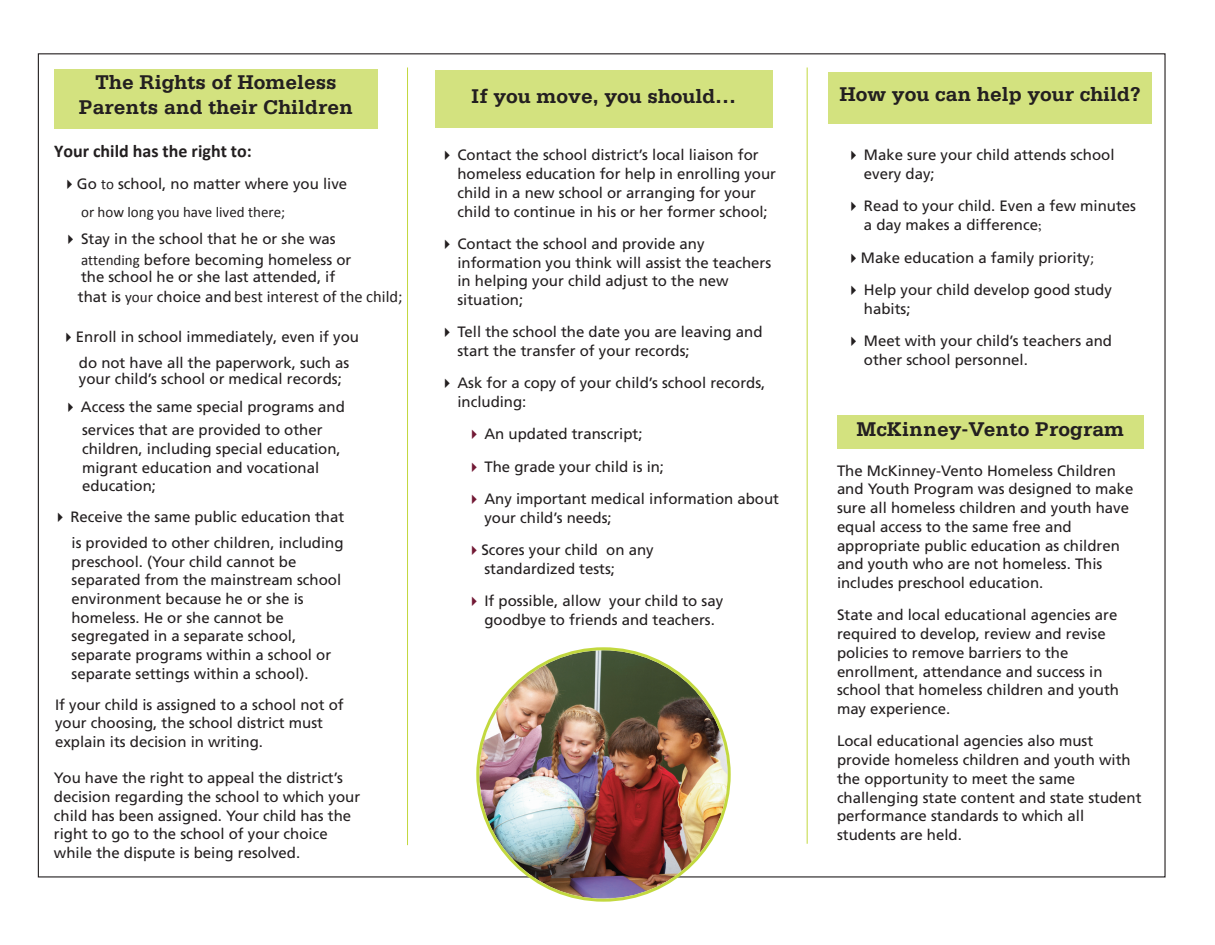
<style>
.page{position:relative;width:1215px;height:945px;background:#fff}
.page>*{position:absolute;margin:0;border:0;box-sizing:border-box;transform-origin:0 0}
.t1{font:700 21px/25.2px "Serifa Std";color:#231f20;text-align:center}
.t2{font:700 18px "Calibri";color:#231f20}
.t3{font:16.5px "Calibri";color:#231f20}
.t4{font:15px/18.8px "Frutiger";color:#231f20}
.t5{font:15px "Calibri";color:#231f20}
.s1{font-family:"Calibri"}
.s2{font-family:"Frutiger";font-size:15px}
.s3{font-size:15px}
.s4{color:#721935}
.s5{font-family:"Minion Pro"}
</style>
<div class="page">
<div style="left:54px;top:69px;width:324px;height:59px;background:#d3e27f"></div>
<div style="left:435px;top:70px;width:337px;height:58px;background:#d3e27f"></div>
<div style="left:828px;top:72px;width:324px;height:52px;background:#d3e27f"></div>
<div style="left:837px;top:416px;width:306px;height:33px;background:#d3e27f"></div>
<img style="left:476px;top:647px;width:255px;height:255px">
<hr style="left:407px;top:68px;width:1px;height:777px;background:#c2d83f">
<hr style="left:807px;top:68px;width:1px;height:776px;background:#c2d83f">
<h1 class="t1" style="left:79px;top:72px;width:276px">The Rights of Homeless<br>Parents and their Children</h1>
<p class="t2" style="left:54px;top:139px;width:199px">Your child has the right to:</p>
<p class="t4" style="left:62px;top:176px;width:287px">✔Go <span class="s1">to</span> school, no matter where you live</p>
<p class="t5" style="left:81px;top:202px;width:206px">or how long you have lived there;</p>
<p class="t4" style="left:81px;top:230px;width:272px;line-height:20.1px;text-indent:-18px">✔ Stay in the school that he or she was <span class="s1">attending</span> before becoming homeless or</p>
<p class="t4" style="left:81px;top:268px;width:256px">the school he or she last attended, if</p>
<p class="t3" style="left:78px;top:286px;width:326px"><span class="s2">that is</span> <span class="s3">your</span> <span class="s2">choice and</span> best interest of the child;</p>
<p class="t4" style="left:61px;top:325px;width:300px;line-height:25.5px;text-align:center">✔Enroll in school immediately, even if you do not have all the paperwork, such as</p>
<p class="t4" style="left:79px;top:371px;width:264px">your child’s school or medical records;</p>
<p class="t4" style="left:63px;top:397px;width:283px;line-height:23px;text-align:center">✔ Access the same special programs and services that are provided to other</p>
<p class="t4" style="left:82px;top:441px;width:260px">children, including special education, migrant education and vocational education;</p>
<p class="t4" style="left:52px;top:504px;width:293px;line-height:26.5px;text-align:right">✔ Receive the same public education that is provided to other children, including</p>
<p class="t4" style="left:72px;top:553px;width:271px">preschool. (Your child cannot be separated from the mainstream school environment because he or she is homeless. He or she cannot be segregated in a separate school, separate programs within a school or separate settings within a school).</p>
<p class="t4" style="left:55px;top:696px;width:290px">If your child is assigned to a school not of your choosing, the school district must explain its decision in writing.</p>
<p class="t4" style="left:54px;top:770px;width:308px">You have the right to appeal the district’s decision regarding the school to which your child has been assigned. Your child has the right to go to the school of your choice while the dispute is being resolved.</p>
<h1 class="t1" style="left:471px;top:85px;width:266px">If you move, you should…</h1>
<h1 class="t1" style="left:839px;top:84px;width:303px">How you can help your child?</h1>
<p class="t4" style="left:457px;top:147px;width:320px;text-indent:-18px">✔ Contact the school district’s local liaison for homeless education for help in enrolling your child in a new school or arranging for your child to continue in his or her former school;</p>
<p class="t4" style="left:457px;top:236px;width:315px;text-indent:-18px">✔ Contact the school and provide any information you think will assist the teachers in helping your child adjust to the new situation;</p>
<p class="t4" style="left:457px;top:324px;width:307px;text-indent:-18px">✔ Tell the school the date you are leaving and start the transfer of your records;</p>
<p class="t4" style="left:457px;top:375px;width:309px;text-indent:-18px">✔ Ask for a copy of your child’s school records, including:</p>
<p class="t4" style="left:466px;top:426px;width:178px"><span class="s4">✔</span> An updated transcript;</p>
<p class="t4" style="left:466px;top:458px;width:199px"><span class="s4">✔</span> The grade your child is in;</p>
<p class="t4" style="left:484px;top:491px;width:296px;text-indent:-18px"><span class="s4">✔</span> Any important medical information about your child’s needs;</p>
<p class="t4" style="left:484px;top:542px;width:171px;text-indent:-18px"><span class="s4">✔</span>Scores your child on any standardized tests;</p>
<p class="t4" style="left:484px;top:593px;width:240px;text-indent:-18px"><span class="s4">✔</span> If possible, allow your child to say goodbye to friends and teachers.</p>
<p class="t4" style="left:864px;top:147px;width:252px;text-indent:-18px">✔ Make sure your child attends school every day;</p>
<p class="t4" style="left:864px;top:198px;width:274px;text-indent:-18px">✔ Read to your child. Even a few minutes a day makes a difference<span class="s5">;</span></p>
<p class="t4" style="left:846px;top:249px;width:250px">✔Make education a family priority<span class="s1">;</span></p>
<p class="t4" style="left:864px;top:281px;width:249px;text-indent:-18px">✔ Help your child develop good study habits;</p>
<p class="t4" style="left:864px;top:332px;width:250px;text-indent:-18px">✔ Meet with your child’s teachers and other school personnel.</p>
<h1 class="t1" style="left:857px;top:418px;width:269px">McKinney-Vento Program</h1>
<p class="t4" style="left:837px;top:462px;width:298px">The McKinney-Vento Homeless Children and Youth Program was designed to make sure all homeless children and youth have equal access to the same free and appropriate public education as children and youth who are not homeless. This includes preschool education.</p>
<p class="t4" style="left:837px;top:607px;width:284px">State and local educational agencies are required to develop, review and revise policies to remove barriers to the enrollment, attendance and success in school that homeless children and youth may experience.</p>
<p class="t4" style="left:837px;top:733px;width:306px">Local educational agencies also must provide homeless children and youth with the opportunity to meet the same challenging state content and state student performance standards to which all students are held.</p>
</div>
